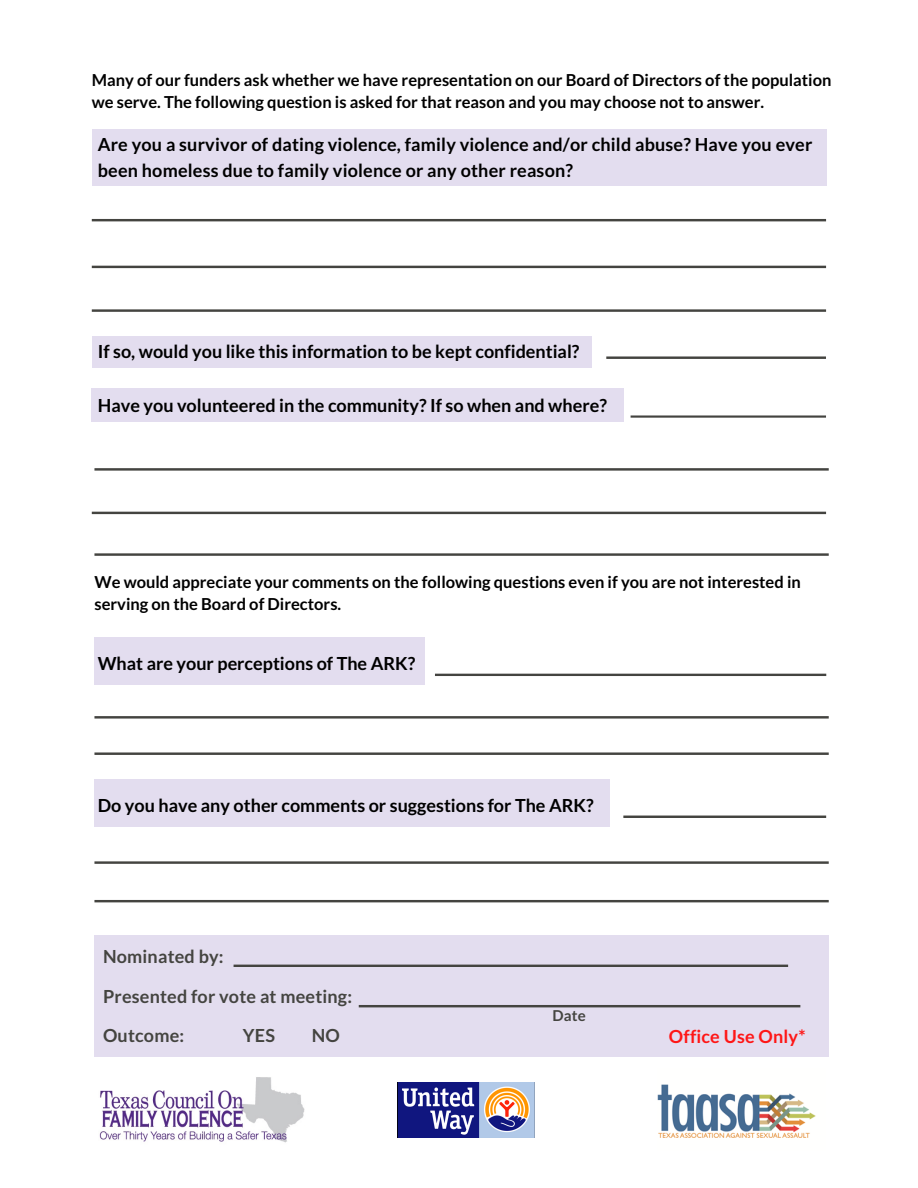
<style>
.page{position:relative;width:918px;height:1188px;background:#fff}
.page>*{position:absolute;margin:0;border:0;box-sizing:border-box;transform-origin:0 0}
.t1{font:700 18px/25.8px "Lato";color:#000}
.t2{font:700 18px/39.3px "Lato";letter-spacing:.01em;color:#444440}
.t3{font:700 18px "Lato";letter-spacing:.01em;color:#ff1616}
.t4{font:700 16.5px/22.5px "Lato";color:#000}
.t5{font:700 15px "Lato";color:#444440}
</style>
<div class="page">
<div style="left:94px;top:935px;width:735px;height:122px;background:#e3ddef"></div>
<svg style="left:359px;top:1005px;width:441px;height:2px"></svg>
<svg style="left:234px;top:965px;width:554px;height:2px"></svg>
<svg style="left:92px;top:309px;width:734px;height:3px;background:#666662"></svg>
<svg style="left:92px;top:219px;width:734px;height:2px"></svg>
<svg style="left:92px;top:266px;width:734px;height:2px"></svg>
<div style="left:92px;top:336px;width:499px;height:31px;background:#e3ddef"></div>
<svg style="left:606px;top:356px;width:220px;height:3px"></svg>
<div style="left:92px;top:389px;width:532px;height:33px;background:#e3ddef"></div>
<svg style="left:94px;top:468px;width:735px;height:3px;background:#656562"></svg>
<svg style="left:94px;top:861px;width:735px;height:3px;background:#666662"></svg>
<svg style="left:94px;top:553px;width:735px;height:3px;background:#656562"></svg>
<div style="left:94px;top:637px;width:331px;height:48px;background:#e3ddef"></div>
<div style="left:95px;top:780px;width:515px;height:47px;background:#e3ddef"></div>
<svg style="left:94px;top:716px;width:735px;height:3px;background:#656562"></svg>
<svg style="left:94px;top:752px;width:735px;height:3px;background:#666662"></svg>
<svg style="left:92px;top:512px;width:734px;height:2px"></svg>
<svg style="left:94px;top:900px;width:735px;height:2px"></svg>
<svg style="left:435px;top:674px;width:391px;height:2px"></svg>
<svg style="left:623px;top:816px;width:203px;height:2px"></svg>
<div style="left:92px;top:129px;width:734px;height:56px;background:#e3ddef"></div>
<svg style="left:631px;top:415px;width:195px;height:3px"></svg>
<img style="left:99px;top:1077px;width:206px;height:66px">
<img style="left:398px;top:1082px;width:136px;height:56px">
<img style="left:657px;top:1084px;width:159px;height:54px">
<p class="t4" style="left:92px;top:68px;width:741px">Many of our funders ask whether we have representation on our Board of Directors of the population we serve. The following question is asked for that reason and you may choose not to answer.</p>
<p class="t1" style="left:98px;top:131px;width:716px">Are you a survivor of dating violence, family violence and/or child abuse? Have you ever been homeless due to family violence or any other reason?</p>
<p class="t1" style="left:98px;top:338px;width:483px">If so, would you like this information to be kept confidential?</p>
<p class="t1" style="left:98px;top:392px;width:511px">Have you volunteered in the community? If so when and where?</p>
<p class="t4" style="left:94px;top:570px;width:708px">We would appreciate your comments on the following questions even if you are not interested in serving on the Board of Directors.</p>
<p class="t1" style="left:98px;top:651px;width:319px">What are your perceptions of The ARK?</p>
<p class="t1" style="left:98px;top:792px;width:497px">Do you have any other comments or suggestions for The ARK?</p>
<p class="t2" style="left:103px;top:937px;width:251px">Nominated by:<br>Presented for vote at meeting:<br>Outcome:</p>
<p class="t5" style="left:553px;top:1006px;width:35px">Date</p>
<p class="t2" style="left:243px;top:1015px;width:34px">YES</p>
<p class="t2" style="left:312px;top:1015px;width:30px">NO</p>
<p class="t3" style="left:669px;top:1025px;width:138px">Office Use Only*</p>
</div>
